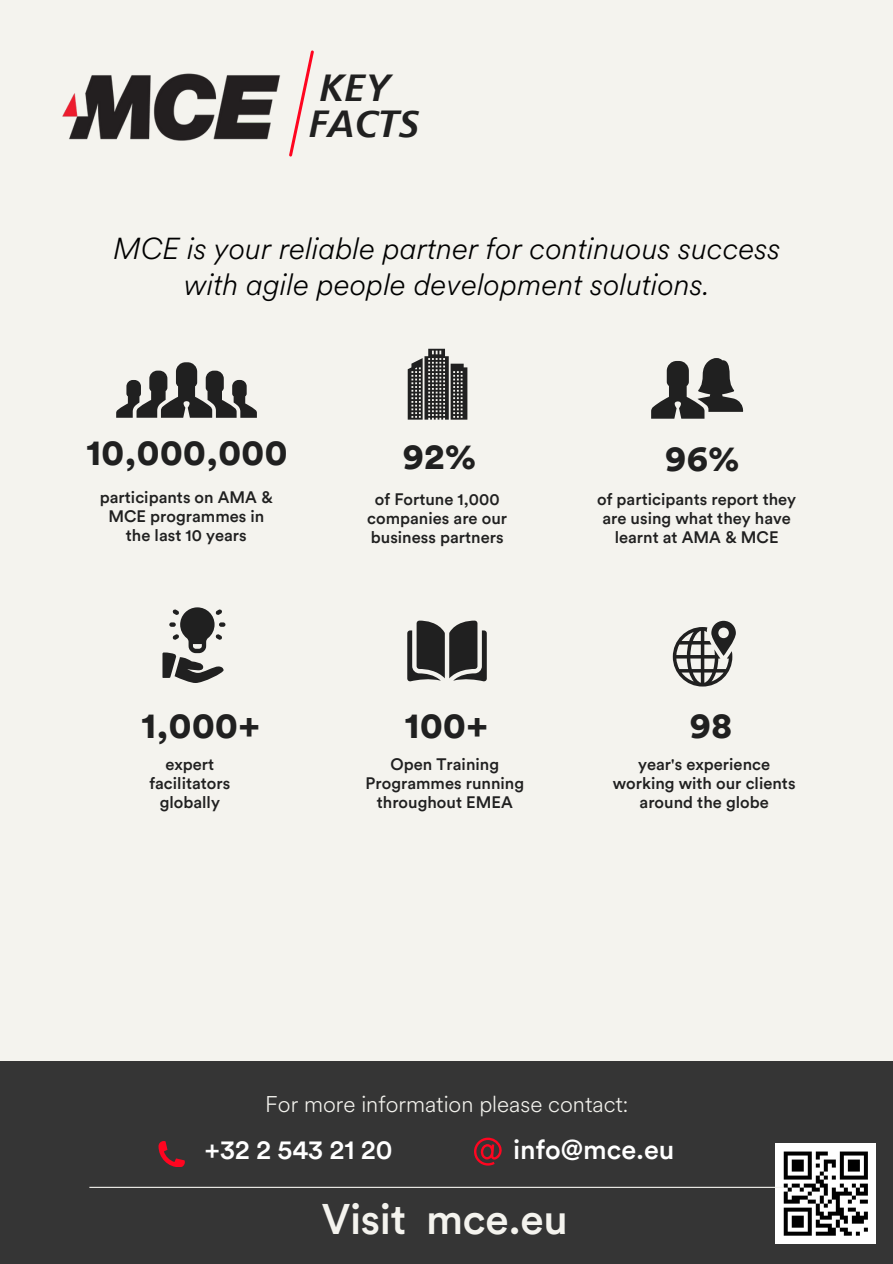
<style>
.page{position:relative;width:893px;height:1264px;background:#fff}
.page>*{position:absolute;margin:0;border:0;box-sizing:border-box;transform-origin:0 0}
.t1{font:500 42.3px "Circular Std";letter-spacing:-.01em;color:#f4f3ee}
.t2{font:italic 700 37.65px/36.5px "Frutiger";color:#202020}
.t3{font:900 36px "Circular Std";letter-spacing:.015em;color:#202020}
.t4{font:italic 300 30px/36px "Circular Spotify Text";color:#000;text-align:center}
.t5{font:500 27px "Circular Std";color:#fff}
.t6{font:300 22.5px "Circular Spotify Text";color:#f4f3ee}
.t7{font:500 16.5px/19px "Circular Std";color:#202020;text-align:center}
</style>
<div class="page">
<div style="left:0;top:0;width:892px;height:1263px;background:#f4f3ee"></div>
<div style="left:0;top:1060px;width:892px;height:203px;background:#353535"></div>
<div style="left:775px;top:1143px;width:100px;height:100px;background:#fff"></div>
<svg style="left:783px;top:1151px;width:28px;height:4px"></svg>
<svg style="left:815px;top:1151px;width:12px;height:4px"></svg>
<svg style="left:839px;top:1151px;width:28px;height:4px"></svg>
<svg style="left:783px;top:1155px;width:84px;height:80px"></svg>
<svg style="left:162px;top:607px;width:63px;height:76px"></svg>
<svg style="left:116px;top:362px;width:141px;height:56px"></svg>
<svg style="left:407px;top:349px;width:60px;height:70px"></svg>
<svg style="left:407px;top:620px;width:79px;height:61px"></svg>
<svg style="left:651px;top:358px;width:92px;height:60px"></svg>
<svg style="left:672px;top:621px;width:63px;height:65px"></svg>
<img style="left:62px;top:73px;width:219px;height:68px">
<svg style="left:289px;top:50px;width:25px;height:107px"></svg>
<hr style="left:89px;top:1186px;width:694px;height:1px;background:#f4f3ee">
<svg style="left:158px;top:1141px;width:26px;height:25px"></svg>
<svg style="left:474px;top:1137px;width:28px;height:28px"></svg>
<h2 class="t2" style="left:308px;top:72px;width:112px">KEY<br>FACTS</h2>
<h2 class="t4" style="left:113px;top:231px;width:668px">MCE is your reliable partner for continuous success with agile people development solutions.</h2>
<p class="t3" style="left:86px;top:436px;width:203px">10,000,000</p>
<p class="t3" style="left:403px;top:440px;width:75px">92%</p>
<p class="t3" style="left:665px;top:442px;width:76px">96%</p>
<h4 class="t7" style="left:100px;top:488px;width:174px">participants on AMA &amp;<br>MCE programmes in the last 10 years</h4>
<p class="t7" style="left:367px;top:490px;width:141px">of Fortune 1,000 companies are our business partners</p>
<p class="t7" style="left:597px;top:490px;width:200px">of participants report they are using what they have learnt at AMA &amp; MCE</p>
<h2 class="t3" style="left:141px;top:709px;width:120px">1,000+</h2>
<h2 class="t3" style="left:404px;top:709px;width:85px">100+</h2>
<p class="t3" style="left:689px;top:709px;width:44px">98</p>
<p class="t7" style="left:149px;top:755px;width:82px">expert facilitators globally</p>
<h2 class="t7" style="left:365px;top:755px;width:160px">Open Training<br>Programmes running throughout EMEA</h2>
<p class="t7" style="left:612px;top:755px;width:184px">year's experience working with our clients around the globe</p>
<h2 class="t6" style="left:265px;top:1088px;width:365px">For more information please contact:</h2>
<p class="t5" style="left:204px;top:1136px;width:189px">+32 2 543 21 20</p>
<p class="t5" style="left:513px;top:1136px;width:163px">info@mce.eu</p>
<p class="t1" style="left:322px;top:1200px;width:248px">Visit mce.eu</p>
</div>
